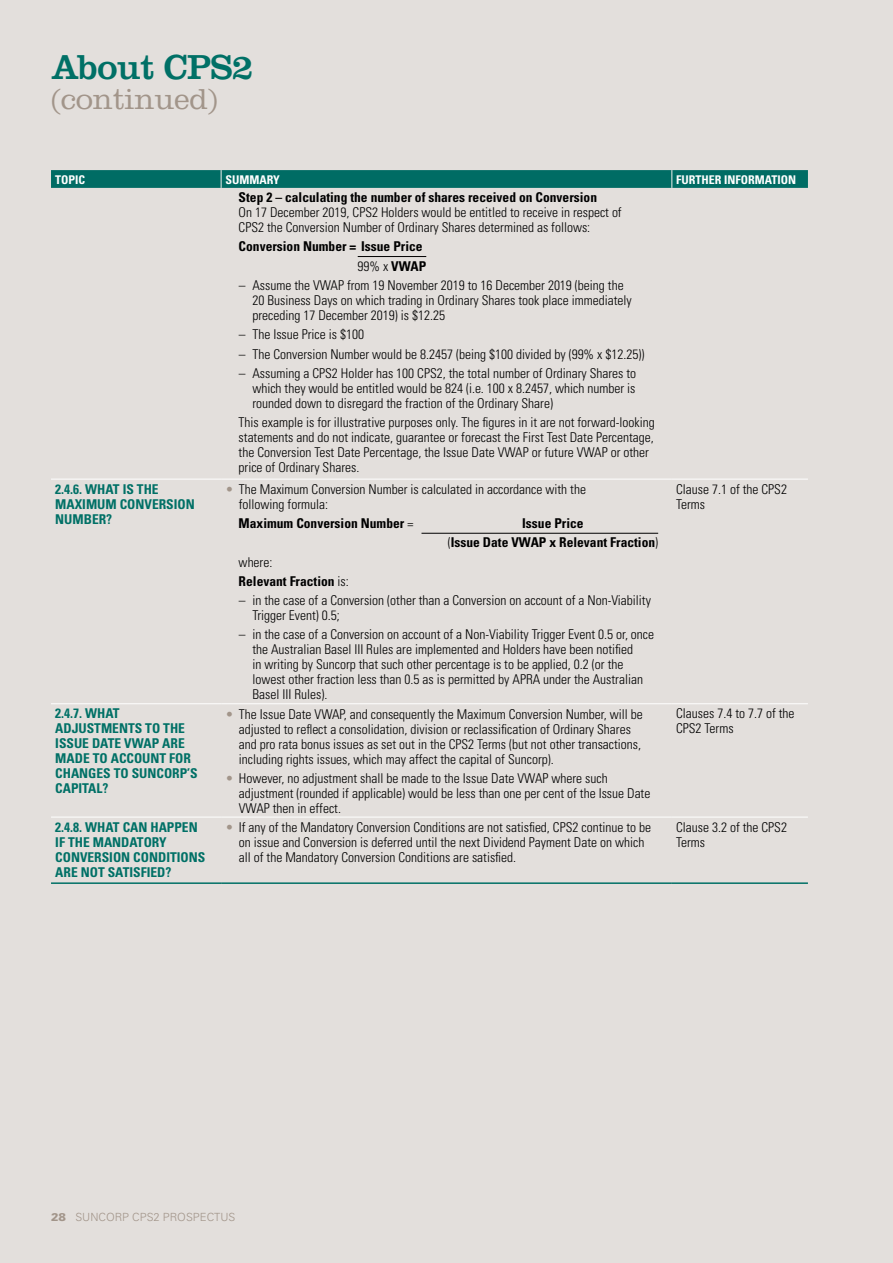
<style>
.page{position:relative;width:893px;height:1263px;background:#e3dfdc}
.page>*{position:absolute;margin:0;border:0;box-sizing:border-box;transform-origin:0 0}
.t1{font:36px "Clarendon";letter-spacing:-.02em;color:#007066}
.t2{font:300 30px "Clarendon";color:#a2958a}
.t3{font:300 condensed 13.5px/15px "Univers";color:#000}
.t4{font:700 condensed 13.5px/15px "Univers";color:#007066}
.t5{font:700 condensed 13.5px/19.2px "Univers";color:#000;text-align:right}
.t6{font:700 condensed 12px "Univers";color:#fff}
.t7{font:300 11.25px "Univers";color:#a2958a}
.s1{font-weight:300}
.s2{color:#a2958a}
.s3{font-weight:900}
</style>
<div class="page">
<hr style="left:51px;top:479px;width:170px;height:1px;background:#fff">
<hr style="left:221px;top:479px;width:451px;height:1px;background:#fff">
<hr style="left:672px;top:479px;width:136px;height:1px;background:#fff">
<hr style="left:51px;top:703px;width:170px;height:1px;background:#fff">
<hr style="left:221px;top:703px;width:451px;height:1px;background:#fff">
<hr style="left:672px;top:703px;width:136px;height:1px;background:#fff">
<hr style="left:51px;top:817px;width:170px;height:1px;background:#fff">
<hr style="left:221px;top:817px;width:451px;height:1px;background:#fff">
<hr style="left:672px;top:817px;width:136px;height:1px;background:#fff">
<hr style="left:51px;top:882px;width:170px;height:2px;background:#007066">
<hr style="left:221px;top:882px;width:451px;height:2px;background:#007066">
<hr style="left:672px;top:882px;width:136px;height:2px;background:#007066">
<svg style="left:51px;top:170px;width:757px;height:18px;background:#036d65"></svg>
<hr style="left:358px;top:256px;width:68px;height:1px;background:#000">
<hr style="left:421px;top:533px;width:237px;height:1px;background:#000">
<h1 class="t1" style="left:51px;top:46px;width:204px">About CPS2</h1>
<h2 class="t2" style="left:51px;top:82px;width:168px">(continued)</h2>
<p class="t6" style="left:55px;top:172px;width:32px">TOPIC</p>
<p class="t6" style="left:225px;top:172px;width:56px">SUMMARY</p>
<p class="t6" style="left:676px;top:172px;width:121px">FURTHER INFORMATION</p>
<p class="t5" style="left:239px;top:188px;width:360px">STEP 2 – CALCULATING THE NUMBER OF SHARES RECEIVED ON CONVERSION</p>
<p class="t3" style="left:239px;top:205px;width:385px">On 17 December 2019, CPS2 Holders would be entitled to receive in respect of<br>CPS2 the Conversion Number of Ordinary Shares determined as follows:</p>
<p class="t5" style="left:239px;top:237px;width:189px">CONVERSION NUMBER = ISSUE PRICE<br><span class="s1">99% x</span> VWAP</p>
<p class="t3" style="left:252px;top:278px;width:381px;text-indent:-14px">– Assume the VWAP from 19 November 2019 to 16 December 2019 (being the<br>20 Business Days on which trading in Ordinary Shares took place immediately preceding 17 December 2019) is $12.25</p>
<p class="t3" style="left:239px;top:327px;width:127px">– The Issue Price is $100</p>
<p class="t3" style="left:239px;top:346px;width:407px">– The Conversion Number would be 8.2457 (being $100 divided by (99% x $12.25))</p>
<p class="t3" style="left:252px;top:365px;width:385px;text-align:justify;text-indent:-14px">– Assuming a CPS2 Holder has 100 CPS2, the total number of Ordinary Shares to which they would be entitled would be 824 (i.e. 100 x 8.2457, which number is rounded down to disregard the fraction of the Ordinary Share)</p>
<p class="t3" style="left:239px;top:415px;width:418px">This example is for illustrative purposes only. The figures in it are not forward-looking statements and do not indicate, guarantee or forecast the First Test Date Percentage, the Conversion Test Date Percentage, the Issue Date VWAP or future VWAP or other price of Ordinary Shares.</p>
<p class="t4" style="left:55px;top:481px;width:105px">2.4.6. WHAT IS THE<br>MAX</p>
<p class="t3" style="left:676px;top:481px;width:112px">Clause 7.1 of the CPS2<br>Terms</p>
<p class="t3" style="left:239px;top:481px;width:349px;text-indent:-14px"><span class="s2">•</span> The Maximum Conversion Number is calculated in accordance with the following formula:</p>
<p class="t5" style="left:239px;top:513px;width:176px">MAXIMUM CONVERSION NUMBER <span class="s1">=</span></p>
<p class="t5" style="left:448px;top:513px;width:212px;text-align:center">ISSUE PRICE<br><span class="s1">(</span>ISSUE DATE VWAP X RELEVANT FRACTION<span class="s1">)</span></p>
<p class="t5" style="left:239px;top:552px;width:112px;text-align:left"><span class="s1">where:<br></span>RELEVANT FRACTION <span class="s1">is:</span></p>
<p class="t3" style="left:252px;top:593px;width:400px;text-indent:-14px">– in the case of a Conversion (other than a Conversion on account of a Non-Viability<br>Trigger Event) 0.5;</p>
<p class="t3" style="left:252px;top:627px;width:403px;text-indent:-14px">– in the case of a Conversion on account of a Non-Viability Trigger Event 0.5 or, once the Australian Basel III Rules are implemented and Holders have been notified<br>in writing by Suncorp that such other percentage is to be applied, 0.2 (or the lowest other fraction less than 0.5 as is permitted by APRA under the Australian Basel III Rules).</p>
<p class="t4" style="left:55px;top:496px;width:141px;text-indent:27px">IMUM CONVERSION<br>NUMBER?</p>
<p class="t4" style="left:55px;top:706px;width:144px">2.4.7. WHAT<br>ADJUSTMENTS TO THE<br>ISSUE DATE VWAP ARE<br>MADE TO ACCOUNT FOR<br>CHANGES TO SUNCORP’S<br>CAP ITAL?</p>
<p class="t3" style="left:239px;top:706px;width:405px;text-indent:-14px"><span class="s2">•</span> The Issue Date VWAP, and consequently the Maximum Conversion Number, will be adjusted to reflect a consolidation, division or reclassification of Ordinary Shares and pro rata bonus issues as set out in the CPS2 Terms (but not other transactions, including rights issues, which may affect the capital of Suncorp).</p>
<p class="t3" style="left:239px;top:770px;width:413px;text-indent:-14px"><span class="s2">•</span> However, no adjustment shall be made to the Issue Date VWAP where such adjustment (rounded if applicable) would be less than one per cent of the Issue Date<br>VWAP then in effect.</p>
<p class="t3" style="left:676px;top:706px;width:120px">Clauses 7.4 to 7.7 of the<br>CPS2 Terms</p>
<p class="t4" style="left:55px;top:819px;width:152px">2.4.8. WHAT CAN HAPPEN<br>IF THE MANDATORY<br>CONVERSION CONDITIONS<br>ARE NOT SATISFIED?</p>
<p class="t3" style="left:239px;top:819px;width:414px;text-indent:-14px"><span class="s2">•</span> If any of the Mandatory Conversion Conditions are not satisfied, CPS2 continue to be on issue and Conversion is deferred until the next Dividend Payment Date on which all of the Mandatory Conversion Conditions are satisfied.</p>
<p class="t3" style="left:676px;top:819px;width:112px">Clause 3.2 of the CPS2<br>Terms</p>
<p class="t7" style="left:51px;top:1210px;width:186px"><span class="s3">28</span> SUNCORP CPS2 PROSPECTUS</p>
</div>
